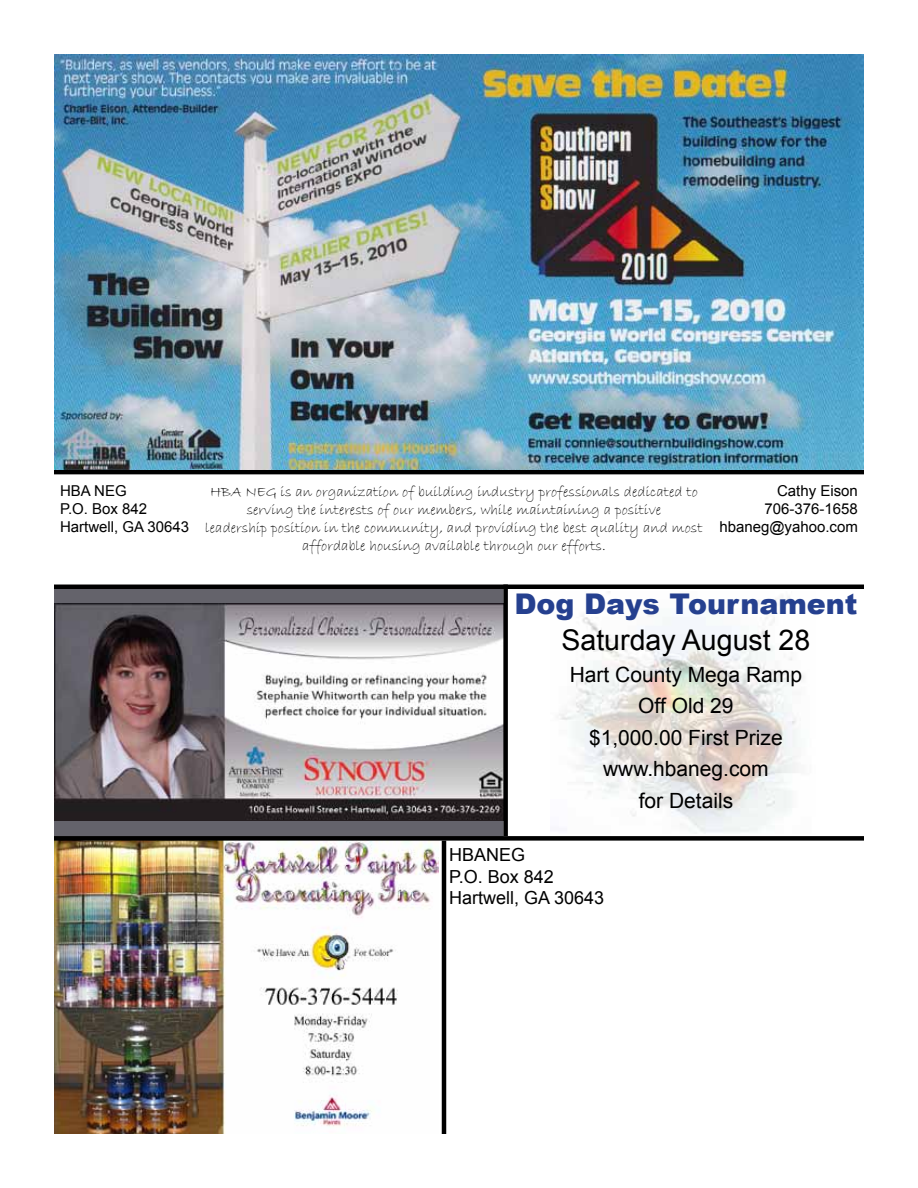
<style>
.page{position:relative;width:918px;height:1188px;background:#fff}
.page>*{position:absolute;margin:0;border:0;box-sizing:border-box;transform-origin:0 0}
.t1{font:900 28.5px "Arial";color:#25408f}
.t2{font:28.5px "Arial";color:#000}
.t3{font:21px/31.5px "Arial";color:#000;text-align:center}
.t4{font:18px/21.6px "Arial";color:#000}
.t5{font:15px/18px "Bradley Hand ITC";color:#000;text-align:center}
.t6{font:15px/18px "Arial";color:#000}
</style>
<div class="page">
<div style="left:54px;top:587px;width:449px;height:251px;background:#64636b"></div>
<img style="left:54px;top:603px;width:449px;height:217px">
<hr style="left:54px;top:470px;width:810px;height:4px;background:#000">
<img style="left:54px;top:841px;width:385px;height:293px">
<hr style="left:442px;top:841px;width:4px;height:293px;background:#000">
<div style="left:54px;top:836px;width:810px;height:5px;background:#000"></div>
<img style="left:54px;top:54px;width:810px;height:415px">
<hr style="left:54px;top:585px;width:810px;height:4px;background:#000">
<div style="left:503px;top:585px;width:5px;height:251px;background:#000"></div>
<img style="left:559px;top:591px;width:244px;height:243px">
<p class="t6" style="left:60px;top:482px;width:131px">HBA NEG<br>P.O. Box 842<br>Hartwell, GA 30643</p>
<p class="t5" style="left:205px;top:483px;width:499px">HBA NEG is an organization of building industry professionals dedicated to serving the interests of our members, while maintaining a positive<br>leadership position in the community, and providing the best quality and most affordable housing available through our efforts.</p>
<p class="t6" style="left:719px;top:482px;width:140px;text-align:right">Cathy Eison<br>706-376-1658 hbaneg@yahoo.com</p>
<h1 class="t1" style="left:514px;top:584px;width:345px">Dog Days Tournament</h1>
<h1 class="t2" style="left:562px;top:622px;width:250px">Saturday August 28</h1>
<h2 class="t3" style="left:570px;top:659px;width:234px">Hart County Mega Ramp<br>Off Old 29<br>$1,000.00 First Prize www.hbaneg.com<br>for Details</h2>
<p class="t4" style="left:449px;top:844px;width:157px">HBANEG<br>P.O. Box 842<br>Hartwell, GA 30643</p>
</div>
